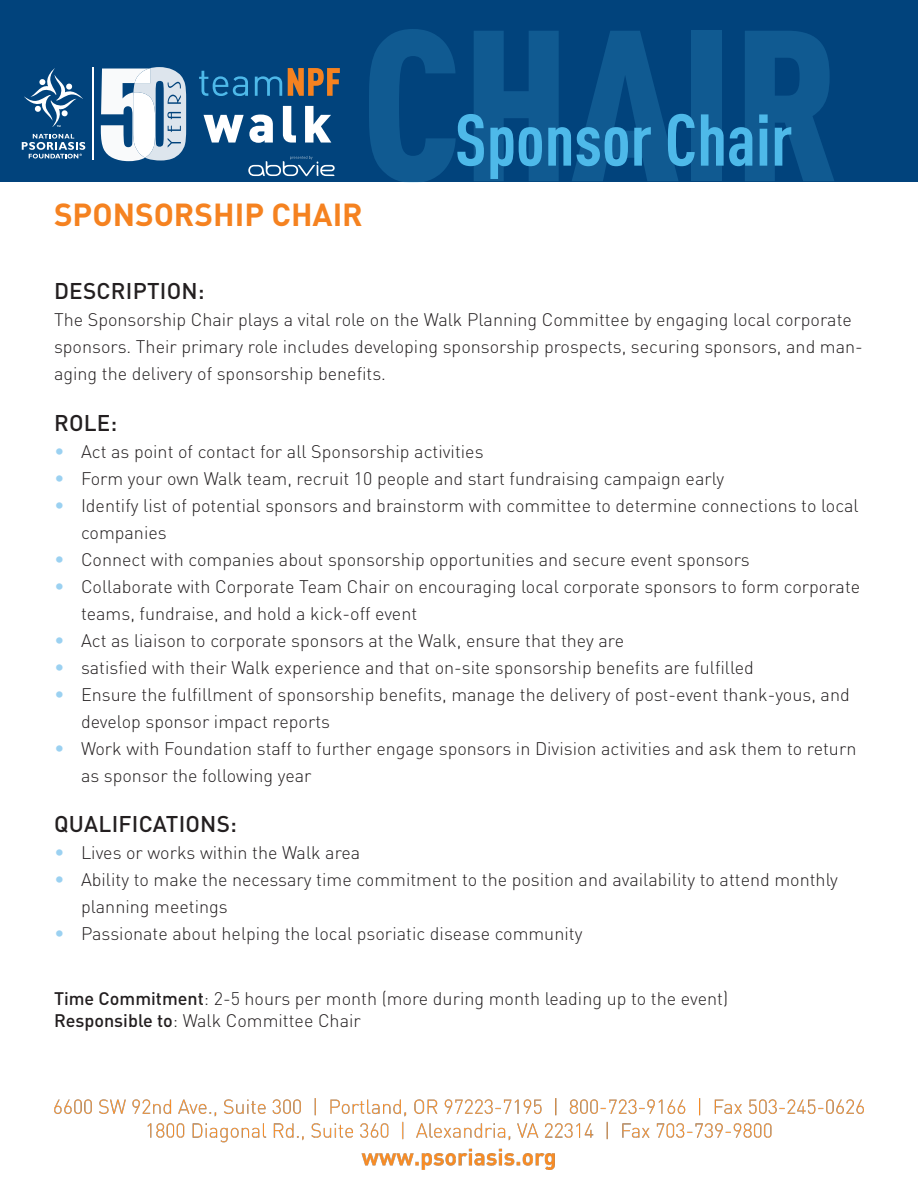
<style>
.page{position:relative;width:918px;height:1188px;background:#fff}
.page>*{position:absolute;margin:0;border:0;box-sizing:border-box;transform-origin:0 0}
.t1{font:900 condensed 211.5px "DINOT";color:#4eb9e9}
.t2{font:700 condensed 72px "DINOT";color:#4eb9e9}
.t3{font:700 31.5px "DINOT";color:#f58220}
.t4{font:500 22.5px "DINOT";letter-spacing:.01em;color:#231f20}
.t5{font:300 18px/27px "DINOT";color:#231f20}
.s1{font-size:19.5px;color:#9bd1f1}
.s2{font-weight:500}
</style>
<div class="page">
<div style="left:0;top:0;width:918px;height:181px;background:#01437c"></div>
<svg style="left:199px;top:71px;width:49px;height:25px"></svg>
<svg style="left:255px;top:76px;width:27px;height:20px"></svg>
<svg style="left:288px;top:68px;width:52px;height:28px"></svg>
<svg style="left:204px;top:115px;width:69px;height:28px"></svg>
<svg style="left:283px;top:106px;width:13px;height:37px"></svg>
<svg style="left:305px;top:106px;width:26px;height:37px"></svg>
<svg style="left:248px;top:156px;width:87px;height:20px"></svg>
<hr style="left:92px;top:67px;width:2px;height:92px;background:#fff">
<svg style="left:22px;top:134px;width:63px;height:24px"></svg>
<svg style="left:24px;top:68px;width:59px;height:59px"></svg>
<svg style="left:101px;top:67px;width:85px;height:94px"></svg>
<img style="left:54px;top:1098px;width:810px;height:72px">
<h1 class="t1" style="left:362px;top:-26px;width:479px">CHAIR</h1>
<p class="t2" style="left:455px;top:96px;width:339px">Sponsor Chair</p>
<p class="t3" style="left:54px;top:193px;width:310px">SPONSORSHIP CHAIR</p>
<p class="t4" style="left:54px;top:276px;width:152px">DESCRIPTION:</p>
<p class="t5" style="left:54px;top:306px;width:810px">The Sponsorship Chair plays a vital role on the Walk Planning Committee by engaging local corporate sponsors. Their primary role includes developing sponsorship prospects, securing sponsors, and man&shy;aging the delivery of sponsorship benefits.</p>
<p class="t4" style="left:54px;top:407px;width:65px">ROLE:</p>
<p class="t5" style="left:54px;top:437px;width:431px"><span class="s1">•</span> Act as point of contact for all Sponsorship activities</p>
<p class="t5" style="left:54px;top:464px;width:672px"><span class="s1">•</span> Form your own Walk team, recruit 10 people and start fundraising campaign early</p>
<p class="t5" style="left:81px;top:491px;width:779px;text-indent:-27px"><span class="s1">•</span> Identify list of potential sponsors and brainstorm with committee to determine connections to local companies</p>
<p class="t5" style="left:54px;top:545px;width:697px"><span class="s1">•</span> Connect with companies about sponsorship opportunities and secure event sponsors</p>
<p class="t5" style="left:81px;top:572px;width:781px;text-indent:-27px"><span class="s1">•</span> Collaborate with Corporate Team Chair on encouraging local corporate sponsors to form corporate teams, fundraise, and hold a kick-off event</p>
<p class="t5" style="left:54px;top:626px;width:572px"><span class="s1">•</span> Act as liaison to corporate sponsors at the Walk, ensure that they are</p>
<p class="t5" style="left:54px;top:653px;width:701px"><span class="s1">•</span> satisfied with their Walk experience and that on-site sponsorship benefits are fulfilled</p>
<p class="t5" style="left:81px;top:680px;width:770px;text-indent:-27px"><span class="s1">•</span> Ensure the fulfillment of sponsorship benefits, manage the delivery of post-event thank-yous, and develop sponsor impact reports</p>
<p class="t5" style="left:81px;top:734px;width:777px;text-indent:-27px"><span class="s1">•</span> Work with Foundation staff to further engage sponsors in Division activities and ask them to return as sponsor the following year</p>
<p class="t4" style="left:54px;top:809px;width:184px">QUALIFICATIONS:</p>
<p class="t5" style="left:54px;top:839px;width:308px"><span class="s1">•</span> Lives or works within the Walk area</p>
<p class="t5" style="left:81px;top:866px;width:759px;text-indent:-27px"><span class="s1">•</span> Ability to make the necessary time commitment to the position and availability to attend monthly planning meetings</p>
<p class="t5" style="left:54px;top:920px;width:530px"><span class="s1">•</span> Passionate about helping the local psoriatic disease community</p>
<p class="t5" style="left:54px;top:984px;width:676px"><span class="s2">Time Commitment</span>: 2-5 hours per month (more during month leading up to the event)</p>
<p class="t5" style="left:54px;top:1006px;width:308px"><span class="s2">Responsible to</span>: Walk Committee Chair</p>
</div>
